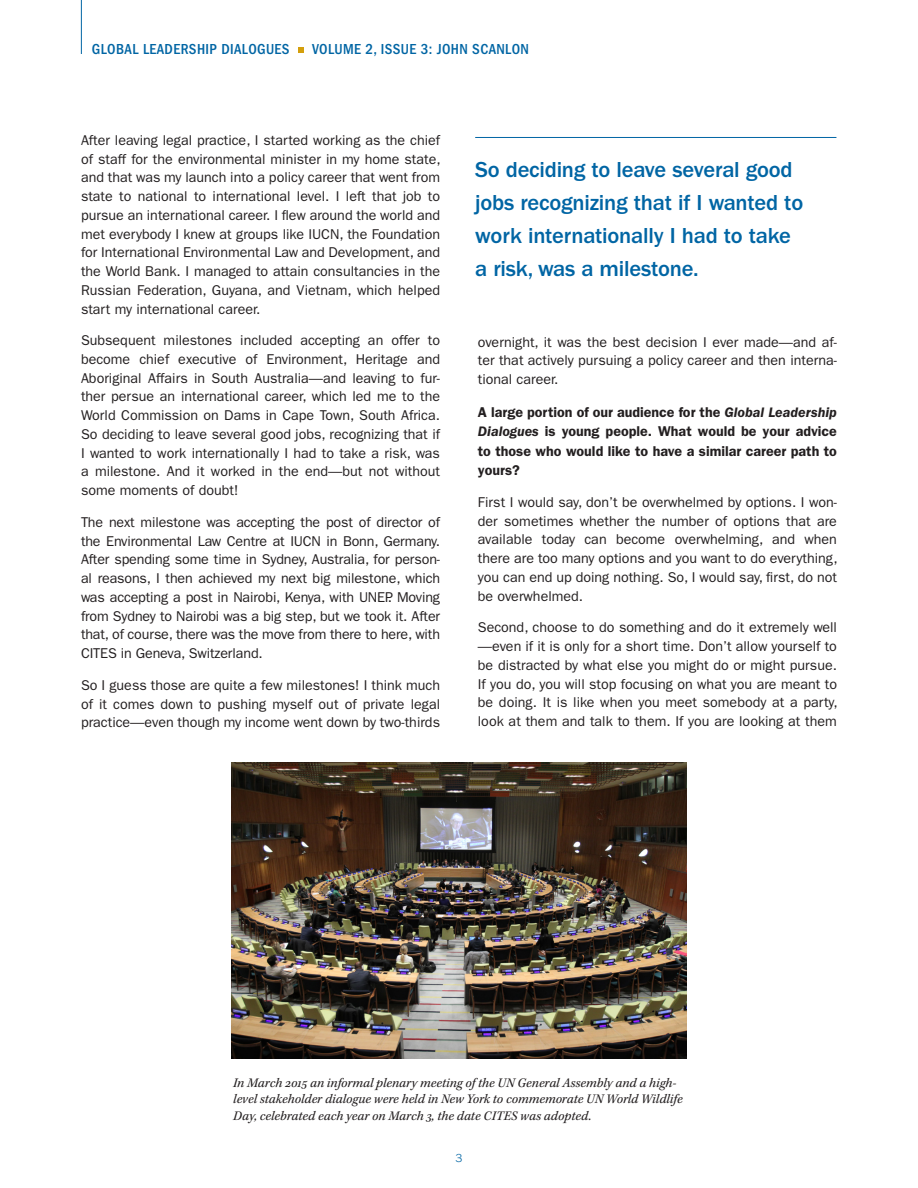
<style>
.page{position:relative;width:918px;height:1188px;background:#fff}
.page>*{position:absolute;margin:0;border:0;box-sizing:border-box;transform-origin:0 0}
.t1{font:500 22.5px/33px "ITC Franklin Gothic Std";letter-spacing:-.01em;color:#0065a4}
.t2{font:500 condensed 15px "ITC Franklin Gothic Std";letter-spacing:.025em;color:#0065a4}
.t3{font:14.25px/18.8px "ITC Franklin Gothic Std";color:#231f20;text-align:justify}
.t4{font:600 14.25px/19.5px "ITC Franklin Gothic Std";color:#231f20;text-align:justify}
.t5{font:italic 13.5px/16.5px "Kepler Std";color:#231f20}
.t6{font:300 12px "Franklin Got URWTOT";color:#0065a4}
.s1{font-style:italic}
</style>
<div class="page">
<svg style="left:298px;top:47px;width:6px;height:5px"></svg>
<hr style="left:81px;top:0;width:1px;height:54px;background:#0065a4">
<img style="left:231px;top:762px;width:456px;height:297px">
<hr style="left:475px;top:137px;width:361px;height:1px;background:#0065a4">
<p class="t2" style="left:92px;top:40px;width:199px">GLOBAL LEADERSHIP DIALOGUES</p>
<p class="t2" style="left:312px;top:40px;width:218px">VOLUME 2, ISSUE 3: JOHN SCANLON</p>
<p class="t3" style="left:81px;top:131px;width:361px">After leaving legal practice, I started working as the chief of staff for the environmental minister in my home state, and that was my launch into a policy career that went from state to national to international level. I left that job to pursue an international career. I flew around the world and met everybody I knew at groups like IUCN, the Foundation for International Environmental Law and Development, and the World Bank. I managed to attain consultancies in the Russian Federation, Guyana, and Vietnam, which helped start my international career.</p>
<p class="t3" style="left:81px;top:331px;width:361px">Subsequent milestones included accepting an offer to become chief executive of Environment, Heritage and Aboriginal Affairs in South Australia—and leaving to fur&shy;ther persue an international career, which led me to the World Commission on Dams in Cape Town, South Africa.<br>So deciding to leave several good jobs, recognizing that if I wanted to work internationally I had to take a risk, was a milestone. And it worked in the end—but not without some moments of doubt!</p>
<p class="t3" style="left:81px;top:513px;width:361px">The next milestone was accepting the post of director of the Environmental Law Centre at IUCN in Bonn, Germany.<br>After spending some time in Sydney, Australia, for person&shy;al reasons, I then achieved my next big milestone, which was accepting a post in Nairobi, Kenya, with UNEP. Moving from Sydney to Nairobi was a big step, but we took it. After that, of course, there was the move from there to here, with CITES in Geneva, Switzerland.</p>
<p class="t3" style="left:81px;top:676px;width:361px">So I guess those are quite a few milestones! I think much of it comes down to pushing myself out of private legal practice—even though my income went down by two-thirds</p>
<h1 class="t1" style="left:475px;top:153px;width:330px">So deciding to leave several good jobs recognizing that if I wanted to work internationally I had to take a risk, was a milestone.</h1>
<p class="t3" style="left:478px;top:333px;width:361px">overnight, it was the best decision I ever made—and af&shy;ter that actively pursuing a policy career and then interna&shy;tional career.</p>
<p class="t4" style="left:478px;top:402px;width:361px">A large portion of our audience for the <span class="s1">Global Leadership Dialogues</span> is young people. What would be your advice to those who would like to have a similar career path to yours?</p>
<p class="t3" style="left:478px;top:493px;width:361px">First I would say, don’t be overwhelmed by options. I won&shy;der sometimes whether the number of options that are available today can become overwhelming, and when there are too many options and you want to do everything, you can end up doing nothing. So, I would say, first, do not be overwhelmed.</p>
<p class="t3" style="left:478px;top:618px;width:361px">Second, choose to do something and do it extremely well —even if it is only for a short time. Don’t allow yourself to be distracted by what else you might do or might pursue.<br>If you do, you will stop focusing on what you are meant to be doing. It is like when you meet somebody at a party, look at them and talk to them. If you are looking at them</p>
<p class="t5" style="left:233px;top:1075px;width:451px">In March 2015 an informal plenary meeting of the UN General Assembly and a high&shy;level stakeholder dialogue were held in New York to commemorate UN World Wildlife<br>Day, celebrated each year on March 3, the date CITES was adopted.</p>
<p class="t6" style="left:455px;top:1150px;width:9px">3</p>
</div>
